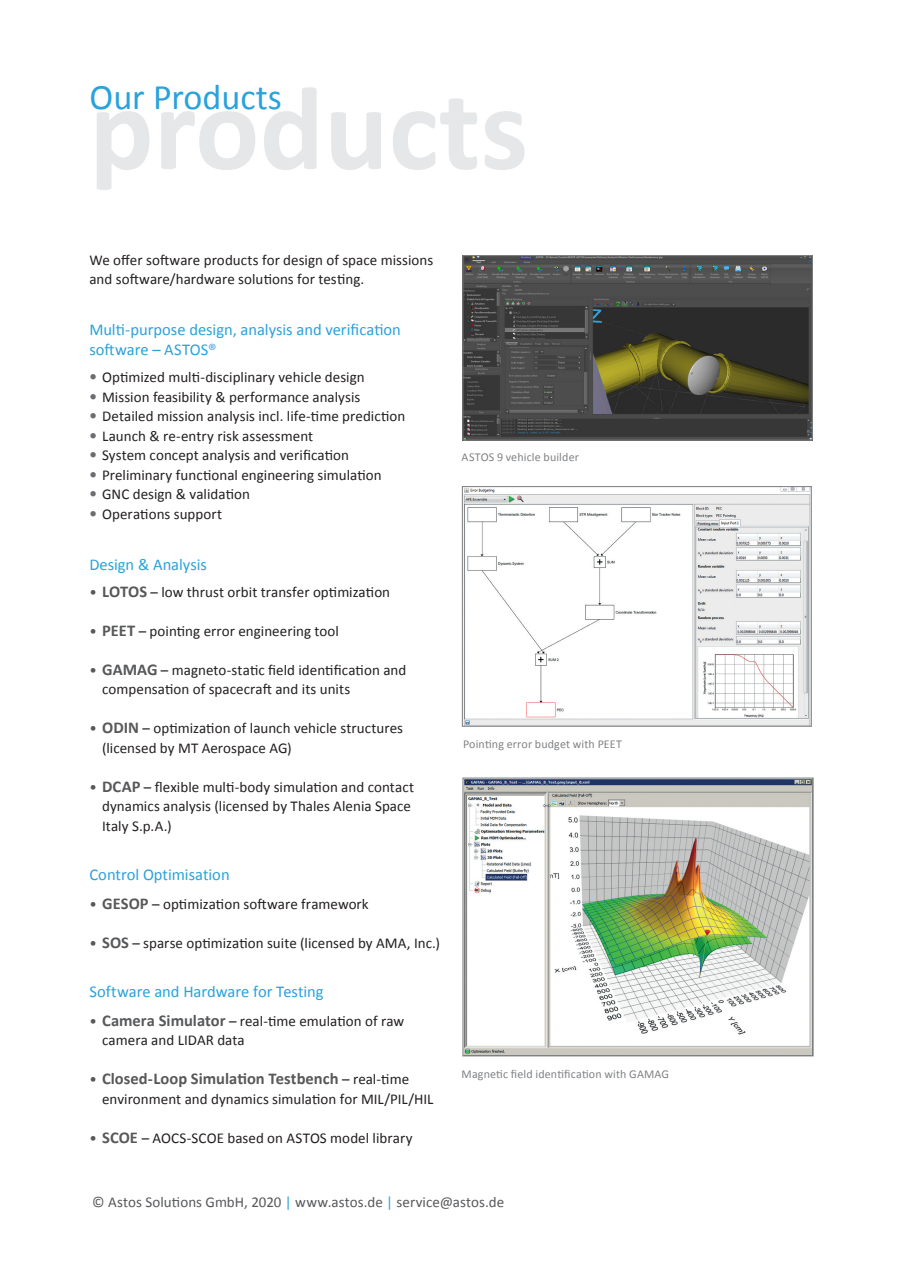
<style>
.page{position:relative;width:902px;height:1272px;background:#fff}
.page>*{position:absolute;margin:0;border:0;box-sizing:border-box;transform-origin:0 0}
.Page_Heading{font:700 120px "Calibri";color:#e6e7e9}
.Page_Heading-2{font:36px "Calibri";color:#2aa2db}
.Heading_4{font:16.5px/19.5px "Calibri";color:#2aa2db}
.Bullet_List{font:700 16.5px "Calibri";letter-spacing:.005em;color:#57585a}
.Bullet_List-2{font:15px/19.5px "Calibri";letter-spacing:.005em;color:#231f20}
.t1{font:15px "Calibri";letter-spacing:.005em;color:#57585a}
.Bildlegenden{font:12px "Calibri";letter-spacing:.01em;color:#808285}
.s1{font-weight:700;color:#64b0e1}
.s2{font-family:"Avenir";color:#6c6d70}
.s3{color:#57585a}
.s4{font-weight:700;font-size:16.5px;color:#57585a}
.s5{font-weight:400;font-size:15px}
.s6{font-weight:400;font-size:15px;color:#231f20}
.s7{color:#2aa2db}
</style>
<div class="page">
<img style="left:464px;top:257px;width:346px;height:181px">
<div style="left:462px;top:255px;width:350px;height:185px;border:1px solid #808285"></div>
<img style="left:464px;top:488px;width:345px;height:236px">
<div style="left:462px;top:486px;width:349px;height:240px;border:1px solid #808285"></div>
<img style="left:464px;top:779px;width:347px;height:275px">
<div style="left:462px;top:777px;width:351px;height:279px;border:1px solid #808285"></div>
<p class="Page_Heading-2" style="left:90px;top:75px;width:194px">Our Products</p>
<p class="Page_Heading" style="left:89px;top:54px;width:440px">products</p>
<p class="Bullet_List-2" style="left:89px;top:249px;width:345px">We offer software products for design of space missions and software/hardware solutions for testing.</p>
<p class="Heading_4" style="left:89px;top:319px;width:313px">Multi-purpose design, analysis and verification software – ASTOS<span class="s1">®</span></p>
<p class="Bullet_List-2" style="left:89px;top:366px;width:277px"><span class="s2">•</span> Optimized multi-disciplinary vehicle design</p>
<p class="Bullet_List-2" style="left:89px;top:386px;width:272px"><span class="s2">•</span> Mission feasibility &amp; performance analysis</p>
<p class="Bullet_List-2" style="left:89px;top:405px;width:317px"><span class="s2">•</span> Detailed mission analysis incl. life-time prediction</p>
<p class="Bullet_List-2" style="left:89px;top:425px;width:225px"><span class="s2">•</span> Launch &amp; re-entry risk assessment</p>
<p class="Bullet_List-2" style="left:89px;top:444px;width:261px"><span class="s2">•</span> System concept analysis and verification</p>
<p class="Bullet_List-2" style="left:89px;top:464px;width:294px"><span class="s2">•</span> Preliminary functional engineering simulation</p>
<p class="Bullet_List-2" style="left:89px;top:483px;width:162px"><span class="s2">•</span> GNC design &amp; validation</p>
<p class="Bullet_List-2" style="left:89px;top:503px;width:134px"><span class="s2">•</span> Operations support</p>
<p class="Heading_4" style="left:89px;top:553px;width:119px">Design &amp; Analysis</p>
<p class="Bullet_List-2" style="left:89px;top:581px;width:302px"><span class="s3">•</span> <span class="s4">LOTOS</span> – low thrust orbit transfer optimization</p>
<p class="Bullet_List-2" style="left:89px;top:620px;width:251px"><span class="s3">•</span> <span class="s4">PEET</span> – pointing error engineering tool</p>
<p class="Bullet_List-2" style="left:102px;top:659px;width:306px;text-indent:-13px"><span class="s3">•</span> <span class="s4">GAMAG</span> – magneto-static field identification and compensation of spacecraft and its units</p>
<p class="Bullet_List-2" style="left:102px;top:717px;width:302px;text-indent:-13px"><span class="s3">•</span> <span class="s4">ODIN</span> – optimization of launch vehicle structures (licensed by MT Aerospace AG)</p>
<p class="Bullet_List-2" style="left:102px;top:776px;width:313px;text-indent:-13px"><span class="s3">•</span> <span class="s4">DCAP</span> – flexible multi-body simulation and contact dynamics analysis (licensed by Thales Alenia Space<br>Italy S.p.A.)</p>
<p class="Heading_4" style="left:89px;top:864px;width:142px">Control Optimisation</p>
<p class="Bullet_List-2" style="left:89px;top:893px;width:281px"><span class="s3">•</span> <span class="s4">GESOP</span> – optimization software framework</p>
<p class="Bullet_List-2" style="left:89px;top:932px;width:352px"><span class="s3">•</span> <span class="s4">SOS</span> – sparse optimization suite (licensed by AMA, Inc.)</p>
<p class="Heading_4" style="left:89px;top:981px;width:236px">Software and Hardware for Testing</p>
<p class="Bullet_List-2" style="left:102px;top:1010px;width:303px;text-indent:-13px"><span class="s3">•</span> <span class="s4">Camera Simulator</span> – real-time emulation of raw camera and LIDAR data</p>
<p class="Bullet_List" style="left:89px;top:1068px;width:321px"><span class="s5">•</span> Closed-Loop Simulation Testbench <span class="s6">– real-time</span></p>
<p class="Bullet_List-2" style="left:102px;top:1088px;width:333px">environment and dynamics simulation for MIL/PIL/HIL</p>
<p class="Bullet_List-2" style="left:89px;top:1127px;width:324px"><span class="s3">•</span> <span class="s4">SCOE</span> – AOCS-SCOE based on ASTOS model library</p>
<p class="Bildlegenden" style="left:461px;top:450px;width:119px">ASTOS 9 vehicle builder</p>
<p class="Bildlegenden" style="left:463px;top:737px;width:160px">Pointing error budget with PEET</p>
<p class="Bildlegenden" style="left:461px;top:1066px;width:209px">Magnetic field identification with GAMAG</p>
<p class="t1" style="left:92px;top:1192px;width:413px">© Astos Solutions GmbH, 2020 <span class="s7">|</span> www.astos.de <span class="s7">|</span> service@astos.de</p>
</div>
